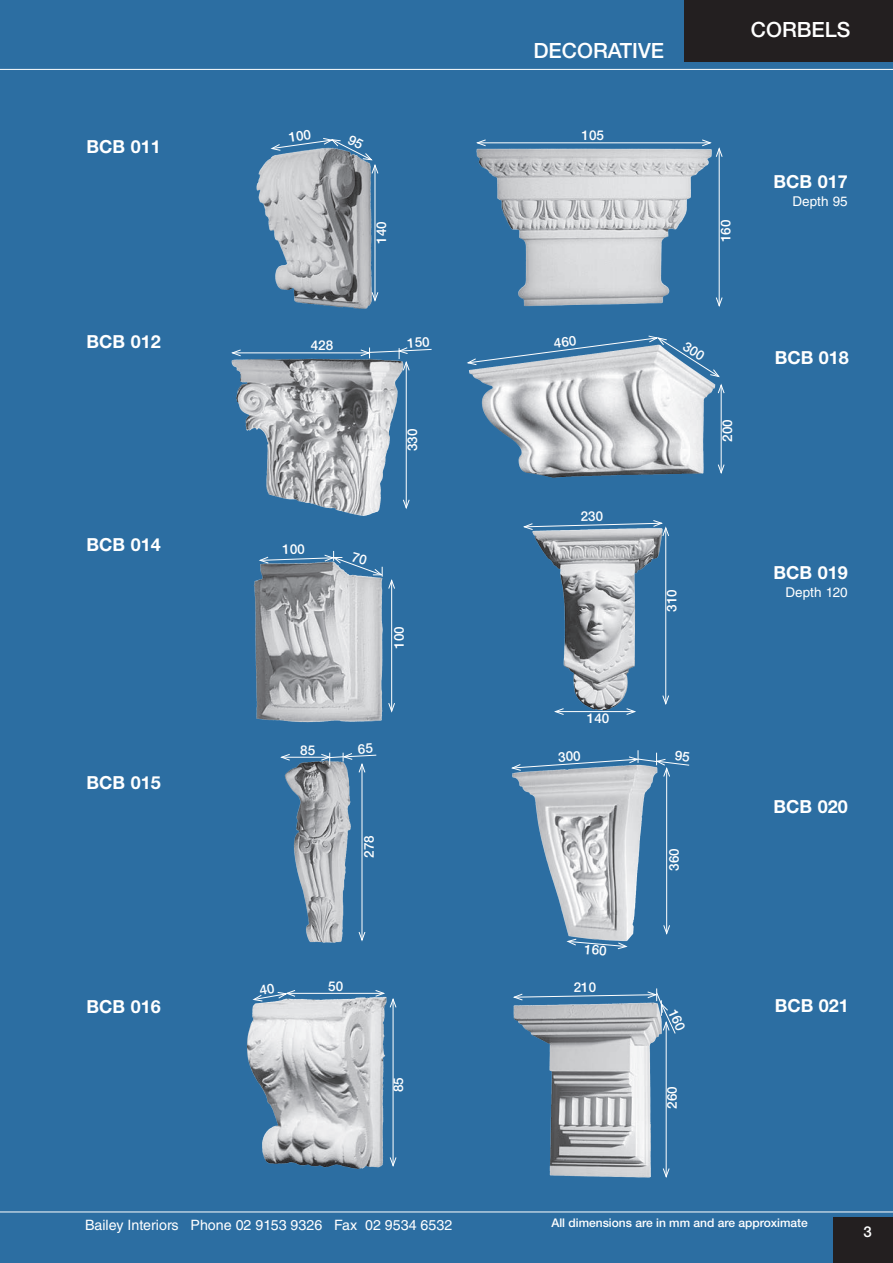
<style>
.page{position:relative;width:893px;height:1263px;background:#2c6ea2}
.page>*{position:absolute;margin:0;border:0;box-sizing:border-box;transform-origin:0 0}
.white{font:500 21px "Helvetica Neue LT Std";color:#fff}
.product_code{font:700 18px "Helvetica Neue LT Std";color:#fff}
.Label{font:500 15px "Helvetica Neue LT Std";color:#fff}
.t1{font:14.25px "Helvetica LT Std";color:#fff}
.measurement{font:500 13.5px "Helvetica Neue LT Std";color:#fff}
.measurement-2{font:13.5px "Helvetica LT Std";color:#fff}
.t2{font:500 12px "Helvetica Neue LT Std";color:#fff}
</style>
<div class="page">
<div style="left:833px;top:1217px;width:60px;height:46px;background:#231f20"></div>
<div style="left:684px;top:0;width:209px;height:62px;background:#231f20"></div>
<hr style="left:0;top:1211px;width:893px;height:1px;background:#fff">
<hr style="left:0;top:69px;width:893px;height:1px;background:#fff">
<img style="left:256px;top:148px;width:123px;height:161px">
<img style="left:284px;top:756px;width:82px;height:187px">
<img style="left:231px;top:352px;width:175px;height:164px">
<img style="left:247px;top:990px;width:150px;height:179px">
<img style="left:254px;top:579px;width:139px;height:144px">
<img style="left:476px;top:142px;width:243px;height:165px">
<img style="left:474px;top:377px;width:247px;height:101px">
<img style="left:531px;top:1034px;width:135px;height:144px">
<img style="left:534px;top:536px;width:133px;height:177px">
<img style="left:512px;top:777px;width:156px;height:170px">
<hr style="left:233px;top:353px;width:136px;height:1px;background:#fff">
<svg style="left:231px;top:349px;width:10px;height:7px"></svg>
<hr style="left:282px;top:757px;width:47px;height:1px;background:#fff">
<svg style="left:280px;top:754px;width:10px;height:7px"></svg>
<hr style="left:287px;top:993px;width:97px;height:1px;background:#fff">
<hr style="left:555px;top:711px;width:80px;height:1px;background:#fff">
<svg style="left:554px;top:708px;width:10px;height:7px"></svg>
<svg style="left:626px;top:708px;width:10px;height:7px"></svg>
<hr style="left:477px;top:143px;width:233px;height:1px;background:#fff">
<svg style="left:476px;top:139px;width:10px;height:7px"></svg>
<hr style="left:375px;top:165px;width:1px;height:135px;background:#fff">
<svg style="left:372px;top:292px;width:6px;height:9px"></svg>
<hr style="left:406px;top:362px;width:1px;height:146px;background:#fff">
<svg style="left:403px;top:499px;width:7px;height:10px"></svg>
<hr style="left:391px;top:580px;width:1px;height:131px;background:#fff">
<svg style="left:388px;top:703px;width:7px;height:9px"></svg>
<hr style="left:362px;top:764px;width:1px;height:176px;background:#fff">
<svg style="left:359px;top:931px;width:6px;height:10px"></svg>
<hr style="left:393px;top:999px;width:1px;height:166px;background:#fff">
<svg style="left:375px;top:990px;width:21px;height:18px"></svg>
<svg style="left:390px;top:1157px;width:6px;height:9px"></svg>
<hr style="left:666px;top:1022px;width:1px;height:154px;background:#fff">
<svg style="left:663px;top:1168px;width:7px;height:10px"></svg>
<hr style="left:666px;top:768px;width:1px;height:165px;background:#fff">
<svg style="left:663px;top:925px;width:7px;height:9px"></svg>
<hr style="left:665px;top:528px;width:1px;height:176px;background:#fff">
<svg style="left:662px;top:695px;width:7px;height:10px"></svg>
<hr style="left:721px;top:385px;width:1px;height:88px;background:#fff">
<svg style="left:718px;top:384px;width:7px;height:10px"></svg>
<svg style="left:718px;top:464px;width:7px;height:10px"></svg>
<hr style="left:719px;top:149px;width:1px;height:157px;background:#fff">
<svg style="left:702px;top:139px;width:21px;height:18px"></svg>
<svg style="left:716px;top:297px;width:7px;height:10px"></svg>
<svg style="left:567px;top:939px;width:60px;height:11px"></svg>
<svg style="left:523px;top:520px;width:146px;height:16px"></svg>
<svg style="left:253px;top:990px;width:42px;height:11px"></svg>
<svg style="left:259px;top:550px;width:136px;height:39px"></svg>
<svg style="left:321px;top:752px;width:56px;height:21px"></svg>
<svg style="left:360px;top:347px;width:72px;height:24px"></svg>
<svg style="left:271px;top:138px;width:107px;height:36px"></svg>
<svg style="left:467px;top:335px;width:253px;height:42px"></svg>
<svg style="left:511px;top:750px;width:179px;height:27px"></svg>
<svg style="left:513px;top:988px;width:163px;height:46px"></svg>
<p class="product_code" style="left:87px;top:136px;width:76px">BCB 011</p>
<p class="product_code" style="left:87px;top:331px;width:76px">BCB 012</p>
<p class="product_code" style="left:87px;top:533px;width:76px">BCB 014</p>
<p class="product_code" style="left:87px;top:771px;width:76px">BCB 015</p>
<p class="product_code" style="left:87px;top:995px;width:76px">BCB 016</p>
<p class="measurement" style="left:311px;top:337px;width:24px">428</p>
<p class="measurement" style="left:373px;top:244px;width:24px;rotate:-90deg">140</p>
<p class="measurement" style="left:404px;top:451px;width:24px;rotate:-90deg">330</p>
<p class="measurement" style="left:300px;top:742px;width:17px">85</p>
<p class="measurement" style="left:391px;top:649px;width:24px;rotate:-90deg">100</p>
<p class="measurement" style="left:361px;top:858px;width:24px;rotate:-90deg">278</p>
<p class="measurement" style="left:328px;top:978px;width:17px">50</p>
<p class="measurement" style="left:390px;top:1092px;width:17px;rotate:-90deg">85</p>
<p class="t1" style="left:85px;top:1216px;width:369px">Bailey Interiors Phone 02 9153 9326 Fax 02 9534 6532</p>
<p class="white" style="left:533px;top:38px;width:132px">DECORATIVE</p>
<p class="measurement" style="left:582px;top:127px;width:24px">105</p>
<p class="white" style="left:751px;top:17px;width:101px">CORBELS</p>
<p class="measurement" style="left:717px;top:242px;width:24px;rotate:-90deg">160</p>
<p class="product_code" style="left:773px;top:170px;width:76px">BCB 017</p>
<p class="measurement-2" style="left:792px;top:193px;width:57px">Depth 95</p>
<p class="measurement" style="left:719px;top:442px;width:24px;rotate:-90deg">200</p>
<p class="product_code" style="left:775px;top:346px;width:76px">BCB 018</p>
<p class="measurement" style="left:587px;top:710px;width:24px">140</p>
<p class="measurement" style="left:664px;top:612px;width:24px;rotate:-90deg">310</p>
<p class="measurement" style="left:666px;top:871px;width:24px;rotate:-90deg">360</p>
<p class="product_code" style="left:773px;top:562px;width:76px">BCB 019</p>
<p class="measurement-2" style="left:785px;top:584px;width:64px">Depth 120</p>
<p class="product_code" style="left:773px;top:795px;width:76px">BCB 020</p>
<p class="measurement" style="left:664px;top:1109px;width:24px;rotate:-90deg">260</p>
<p class="product_code" style="left:775px;top:995px;width:76px">BCB 021</p>
<p class="t2" style="left:551px;top:1215px;width:258px">All dimensions are in mm and are approximate</p>
<p class="Label" style="left:863px;top:1223px;width:10px">3</p>
</div>
